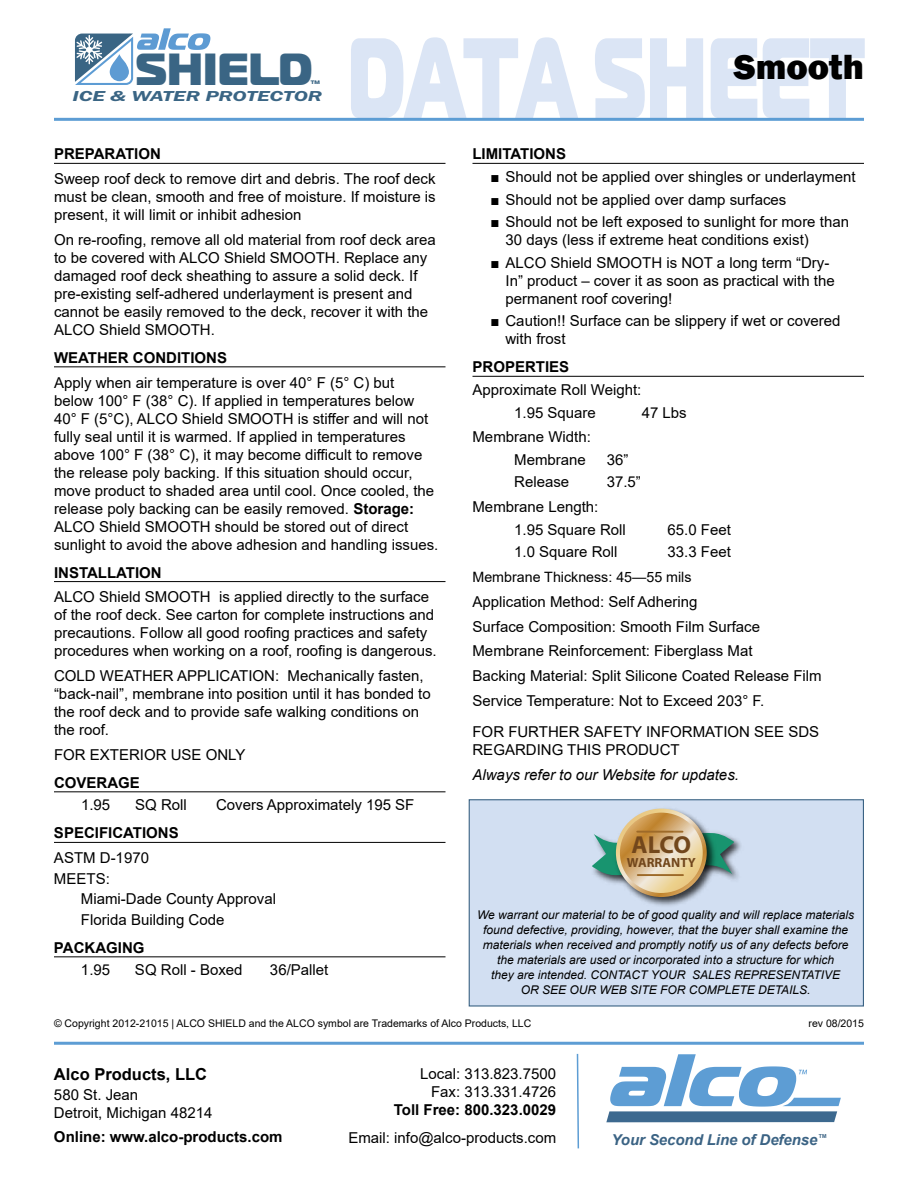
<style>
.page{position:relative;width:918px;height:1188px;background:#fff}
.page>*{position:absolute;margin:0;border:0;box-sizing:border-box;transform-origin:0 0}
.t1{font:114px "Magistral Black C";color:#dbe5f5;scale:.66 1}
.t2{font:45px "Magistral Black C";color:#3a6584}
.t3{font:800 36px "Franklin Gothic";color:#000}
.t4{font:700 24.6px "Myriad Pro";color:#72471c}
.t5{font:700 16.5px "Arial";color:#000}
.t6{font:15px/18px "Arial";color:#000}
.t7{font:700 15px "Arial";color:#000}
.t8{font:italic 15px "Arial";color:#000}
.t9{font:italic 700 15px "Arial";letter-spacing:-.005em;color:#3b6384}
.t10{font:italic 600 15px "Franklin Gothic";letter-spacing:-.005em;color:#3a6584;scale:1.48 1}
.t11{font:14.25px "Arial";color:#000}
.t12{font:700 13.2px "Myriad Pro";color:#72471c}
.t13{font:italic 12px/15px "Arial";color:#000;text-align:center}
.t14{font:10.5px "Arial";color:#000}
.t15{font:5.1px "Magistral Black C";color:#3a6584}
.s1{font-weight:700}
</style>
<div class="page">
<hr style="left:54px;top:163px;width:392px;height:1px;background:#000">
<hr style="left:54px;top:366px;width:392px;height:1px;background:#000">
<hr style="left:54px;top:581px;width:392px;height:1px;background:#000">
<hr style="left:54px;top:791px;width:392px;height:1px;background:#000">
<hr style="left:54px;top:842px;width:392px;height:1px;background:#000">
<hr style="left:54px;top:956px;width:392px;height:1px;background:#000">
<hr style="left:472px;top:163px;width:392px;height:1px;background:#000">
<hr style="left:472px;top:376px;width:392px;height:1px;background:#000">
<svg style="left:75px;top:28px;width:135px;height:57px"></svg>
<hr style="left:54px;top:118px;width:810px;height:3px;background:#5d9dd4">
<hr style="left:54px;top:1042px;width:810px;height:3px;background:#5d9dd4">
<div style="left:469px;top:799px;width:395px;height:208px;background:#d2dff2;border:1px solid #3b6384"></div>
<img style="left:734px;top:838px;width:7px;height:41px">
<img style="left:637px;top:808px;width:57px;height:98px">
<svg style="left:592px;top:809px;width:142px;height:88px"></svg>
<hr style="left:637px;top:831px;width:46px;height:2px;background:#9d6a29">
<hr style="left:638px;top:874px;width:45px;height:2px;background:#9d6a29">
<svg style="left:576px;top:1053px;width:4px;height:96px"></svg>
<svg style="left:606px;top:1054px;width:235px;height:68px"></svg>
<h2 class="t2" style="left:136px;top:39px;width:178px">SHIELD</h2>
<p class="t15" style="left:311px;top:79px;width:11px">TM</p>
<p class="t10" style="left:73px;top:86px;width:170px">ICE &amp; WATER PROTECTOR</p>
<h1 class="t1" style="left:347px;top:3px;width:785px">DATA SHEET</h1>
<h3 class="t3" style="left:734px;top:44px;width:132px">Smooth</h3>
<p class="t7" style="left:54px;top:144px;width:108px">PREPARATION</p>
<p class="t6" style="left:54px;top:170px;width:383px;text-align:justify">Sweep roof deck to remove dirt and debris. The roof deck must be clean, smooth and free of moisture. If moisture is present, it will limit or inhibit adhesion</p>
<p class="t6" style="left:54px;top:231px;width:383px">On re-roofing, remove all old material from roof deck area to be covered with ALCO Shield SMOOTH. Replace any damaged roof deck sheathing to assure a solid deck. If pre-existing self-adhered underlayment is present and cannot be easily removed to the deck, recover it with the ALCO Shield SMOOTH.</p>
<p class="t7" style="left:54px;top:347px;width:175px">WEATHER CONDITIONS</p>
<p class="t6" style="left:54px;top:373px;width:386px">Apply when air temperature is over 40° F (5° C) but<br>below 100° F (38° C). If applied in temperatures below 40° F (5°C), ALCO Shield SMOOTH is stiffer and will not fully seal until it is warmed. If applied in temperatures above 100° F (38° C), it may become difficult to remove the release poly backing. If this situation should occur, move product to shaded area until cool. Once cooled, the release poly backing can be easily removed. <span class="s1">Storage:<br></span>ALCO Shield SMOOTH should be stored out of direct sunlight to avoid the above adhesion and handling issues.</p>
<p class="t7" style="left:54px;top:562px;width:109px">INSTALLATION</p>
<p class="t6" style="left:54px;top:588px;width:384px">ALCO Shield SMOOTH is applied directly to the surface of the roof deck. See carton for complete instructions and precautions. Follow all good roofing practices and safety procedures when working on a roof, roofing is dangerous.</p>
<p class="t6" style="left:54px;top:667px;width:378px">COLD WEATHER APPLICATION: Mechanically fasten, “back-nail”, membrane into position until it has bonded to the roof deck and to provide safe walking conditions on the roof.</p>
<p class="t6" style="left:54px;top:746px;width:193px">FOR EXTERIOR USE ONLY</p>
<p class="t7" style="left:54px;top:772px;width:87px">COVERAGE</p>
<p class="t6" style="left:81px;top:796px;width:31px">1.95</p>
<p class="t6" style="left:135px;top:796px;width:53px">SQ Roll</p>
<p class="t6" style="left:216px;top:796px;width:200px">Covers Approximately 195 SF</p>
<p class="t7" style="left:54px;top:823px;width:126px">SPECIFICATIONS</p>
<p class="t6" style="left:54px;top:847px;width:97px;line-height:20.9px">ASTM D-1970<br>MEETS:</p>
<p class="t6" style="left:81px;top:889px;width:197px;line-height:20.4px">Miami-Dade County Approval<br>Florida Building Code</p>
<p class="t7" style="left:54px;top:937px;width:92px">PACKAGING</p>
<p class="t6" style="left:81px;top:961px;width:31px">1.95</p>
<p class="t6" style="left:135px;top:961px;width:109px">SQ Roll - Boxed</p>
<p class="t6" style="left:270px;top:961px;width:60px">36/Pallet</p>
<p class="t7" style="left:472px;top:144px;width:95px">LIMITATIONS</p>
<p class="t6" style="left:490px;top:168px;width:367px">■ Should not be applied over shingles or underlayment</p>
<p class="t6" style="left:490px;top:190px;width:297px">■ Should not be applied over damp surfaces</p>
<p class="t6" style="left:506px;top:213px;width:345px;text-indent:-15px">■ Should not be left exposed to sunlight for more than<br>30 days (less if extreme heat conditions exist)</p>
<p class="t6" style="left:506px;top:253px;width:331px;text-indent:-15px">■ ALCO Shield SMOOTH is NOT a long term “Dry-<br>In” product – cover it as soon as practical with the permanent roof covering!</p>
<p class="t6" style="left:506px;top:312px;width:337px;text-indent:-15px">■ Caution!! Surface can be slippery if wet or covered with frost</p>
<p class="t7" style="left:472px;top:357px;width:98px">PROPERTIES</p>
<p class="t6" style="left:472px;top:378px;width:170px;line-height:22.6px;text-align:center">Approximate Roll Weight:<br>1.95 Square</p>
<p class="t6" style="left:642px;top:403px;width:47px">47 Lbs</p>
<p class="t6" style="left:514px;top:426px;width:78px;line-height:22.6px;text-indent:-42px">Membrane Width:<br>Membrane</p>
<p class="t6" style="left:607px;top:451px;width:23px">36”</p>
<p class="t6" style="left:514px;top:473px;width:57px">Release</p>
<p class="t6" style="left:607px;top:473px;width:36px">37.5”</p>
<p class="t6" style="left:514px;top:496px;width:113px;line-height:22.6px;text-indent:-42px">Membrane Length:<br>1.95 Square Roll</p>
<p class="t6" style="left:668px;top:520px;width:65px">65.0 Feet</p>
<p class="t6" style="left:514px;top:543px;width:105px">1.0 Square Roll</p>
<p class="t6" style="left:668px;top:543px;width:65px">33.3 Feet</p>
<p class="t11" style="left:472px;top:567px;width:221px">Membrane Thickness: 45—55 mils</p>
<p class="t6" style="left:472px;top:589px;width:351px;line-height:24.8px">Application Method: Self Adhering<br>Surface Composition: Smooth Film Surface Membrane Reinforcement: Fiberglass Mat<br>Backing Material: Split Silicone Coated Release Film Service Temperature: Not to Exceed 203° F.</p>
<p class="t6" style="left:472px;top:723px;width:348px">FOR FURTHER SAFETY INFORMATION SEE SDS<br>REGARDING THIS PRODUCT</p>
<p class="t8" style="left:472px;top:765px;width:268px">Always refer to our Website for updates.</p>
<h3 class="t4" style="left:632px;top:829px;width:61px">ALCO</h3>
<p class="t12" style="left:627px;top:854px;width:70px">WARRANTY</p>
<p class="t13" style="left:477px;top:908px;width:379px">We warrant our material to be of good quality and will replace materials found defective, providing, however, that the buyer shall examine the materials when received and promptly notify us of any defects before the materials are used or incorporated into a structure for which<br>they are intended. CONTACT YOUR SALES REPRESENTATIVE<br>OR SEE OUR WEB SITE FOR COMPLETE DETAILS.</p>
<p class="t14" style="left:54px;top:1017px;width:479px">© Copyright 2012-21015 | ALCO SHIELD and the ALCO symbol are Trademarks of Alco Products, LLC</p>
<p class="t14" style="left:809px;top:1017px;width:57px">rev 08/2015</p>
<p class="t6" style="left:420px;top:1064px;width:137px;text-align:right">Local: 313.823.7500<br>Fax: 313.331.4726</p>
<p class="t7" style="left:394px;top:1099px;width:164px">Toll Free: 800.323.0029</p>
<p class="t6" style="left:348px;top:1129px;width:209px">Email: info@alco-products.com</p>
<p class="t5" style="left:54px;top:1062px;width:155px">Alco Products, LLC</p>
<p class="t6" style="left:54px;top:1085px;width:160px">580 St. Jean<br>Detroit, Michigan 48214</p>
<p class="t7" style="left:54px;top:1127px;width:230px">Online: www.alco-products.com</p>
<p class="t9" style="left:612px;top:1129px;width:217px">Your Second Line of Defense<sup>™</sup></p>
</div>
